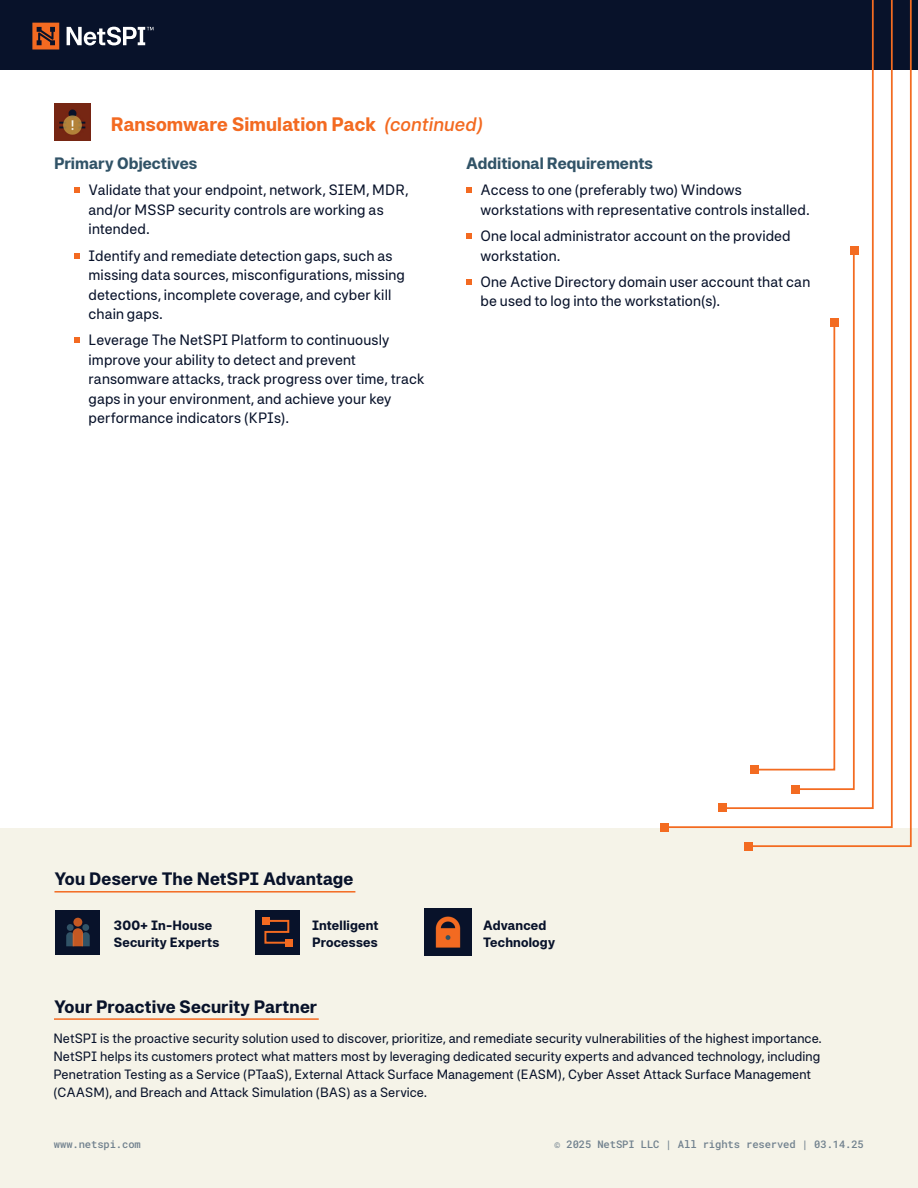
<style>
.page{position:relative;width:918px;height:1188px;background:#fff}
.page>*{position:absolute;margin:0;border:0;box-sizing:border-box;transform-origin:0 0}
.t1{font:700 19.5px "Systemia";letter-spacing:.005em;color:#f36a21}
.t2{font:700 18px "Systemia";letter-spacing:.005em;color:#08122a}
.t3{font:700 16.5px "Systemia";color:#315367}
.t4{font:15px/19.5px "Systemia";letter-spacing:.005em;color:#08122a}
.t5{font:13.5px/18px "Systemia";color:#08122a}
.t6{font:700 13.5px/16.5px "Systemia";letter-spacing:.015em;color:#08122a}
.t7{font:10.5px "Roboto Mono";letter-spacing:-.01em;color:#71818e}
.s1{font-weight:500;font-style:italic}
</style>
<div class="page">
<div style="left:0;top:828px;width:918px;height:360px;background:#f5f3e8"></div>
<hr style="left:54px;top:1018px;width:265px;height:2px;background:#f36a21">
<div style="left:56px;top:910px;width:44px;height:44px;background:#08122a"></div>
<div style="left:82px;top:924px;width:7px;height:7px;background:#315367;border-radius:50%"></div>
<div style="left:67px;top:924px;width:7px;height:7px;background:#315367;border-radius:50%"></div>
<svg style="left:73px;top:918px;width:9px;height:9px"></svg>
<svg style="left:66px;top:928px;width:24px;height:18px"></svg>
<hr style="left:54px;top:891px;width:301px;height:2px;background:#f36a21">
<div style="left:255px;top:910px;width:45px;height:44px;background:#08122a"></div>
<div style="left:262px;top:917px;width:7px;height:8px;background:#f36a21"></div>
<div style="left:285px;top:939px;width:7px;height:8px;background:#f36a21"></div>
<svg style="left:264px;top:919px;width:26px;height:25px"></svg>
<img style="left:424px;top:909px;width:47px;height:46px">
<div style="left:0;top:0;width:918px;height:69px;background:#08122a"></div>
<svg style="left:67px;top:27px;width:86px;height:18px"></svg>
<svg style="left:32px;top:23px;width:27px;height:27px"></svg>
<svg style="left:74px;top:188px;width:6px;height:5px"></svg>
<svg style="left:74px;top:253px;width:6px;height:5px"></svg>
<svg style="left:74px;top:338px;width:6px;height:5px"></svg>
<svg style="left:466px;top:188px;width:5px;height:5px"></svg>
<svg style="left:466px;top:234px;width:5px;height:5px"></svg>
<svg style="left:466px;top:279px;width:5px;height:6px"></svg>
<img style="left:54px;top:104px;width:37px;height:36px">
<svg style="left:664px;top:0;width:249px;height:848px"></svg>
<div style="left:745px;top:842px;width:8px;height:8px;background:#f36b21"></div>
<div style="left:660px;top:823px;width:9px;height:8px;background:#f36b21"></div>
<div style="left:792px;top:785px;width:8px;height:8px;background:#f36b21"></div>
<div style="left:750px;top:765px;width:9px;height:9px;background:#f36b21"></div>
<div style="left:850px;top:246px;width:8px;height:9px;background:#f36b21"></div>
<div style="left:830px;top:318px;width:9px;height:8px;background:#f36b21"></div>
<div style="left:718px;top:804px;width:8px;height:8px;background:#f36b21"></div>
<h1 class="t1" style="left:111px;top:111px;width:374px">Ransomware Simulation Pack <span class="s1">(continued)</span></h1>
<p class="t3" style="left:54px;top:152px;width:145px">Primary Objectives</p>
<p class="t4" style="left:89px;top:180px;width:321px">Validate that your endpoint, network, SIEM, MDR, and/or MSSP security controls are working as intended.</p>
<p class="t4" style="left:89px;top:245px;width:318px">Identify and remediate detection gaps, such as missing data sources, misconfigurations, missing detections, incomplete coverage, and cyber kill chain gaps.</p>
<p class="t4" style="left:89px;top:330px;width:337px">Leverage The NetSPI Platform to continuously improve your ability to detect and prevent ransomware attacks, track progress over time, track gaps in your environment, and achieve your key performance indicators (KPIs).</p>
<p class="t3" style="left:466px;top:152px;width:188px">Additional Requirements</p>
<p class="t4" style="left:480px;top:180px;width:331px">Access to one (preferably two) Windows workstations with representative controls installed.</p>
<p class="t4" style="left:480px;top:226px;width:312px">One local administrator account on the provided workstation.</p>
<p class="t4" style="left:480px;top:271px;width:331px">One Active Directory domain user account that can be used to log into the workstation(s).</p>
<p class="t2" style="left:54px;top:867px;width:301px">You Deserve The NetSPI Advantage</p>
<p class="t6" style="left:312px;top:916px;width:68px">Intelligent<br>Processes</p>
<p class="t6" style="left:483px;top:916px;width:73px">Advanced<br>Technology</p>
<p class="t6" style="left:114px;top:916px;width:107px">300+ In-House<br>Security Experts</p>
<p class="t2" style="left:54px;top:994px;width:265px">Your Proactive Security Partner</p>
<p class="t5" style="left:53px;top:1028px;width:770px">NetSPI is the proactive security solution used to discover, prioritize, and remediate security vulnerabilities of the highest importance.<br>NetSPI helps its customers protect what matters most by leveraging dedicated security experts and advanced technology, including Penetration Testing as a Service (PTaaS), External Attack Surface Management (EASM), Cyber Asset Attack Surface Management (CAASM), and Breach and Attack Simulation (BAS) as a Service.</p>
<p class="t7" style="left:54px;top:1137px;width:88px">www.netspi.com</p>
<p class="t7" style="left:554px;top:1137px;width:311px">© 2025 NetSPI LLC | All rights reserved | 03.14.25</p>
</div>
